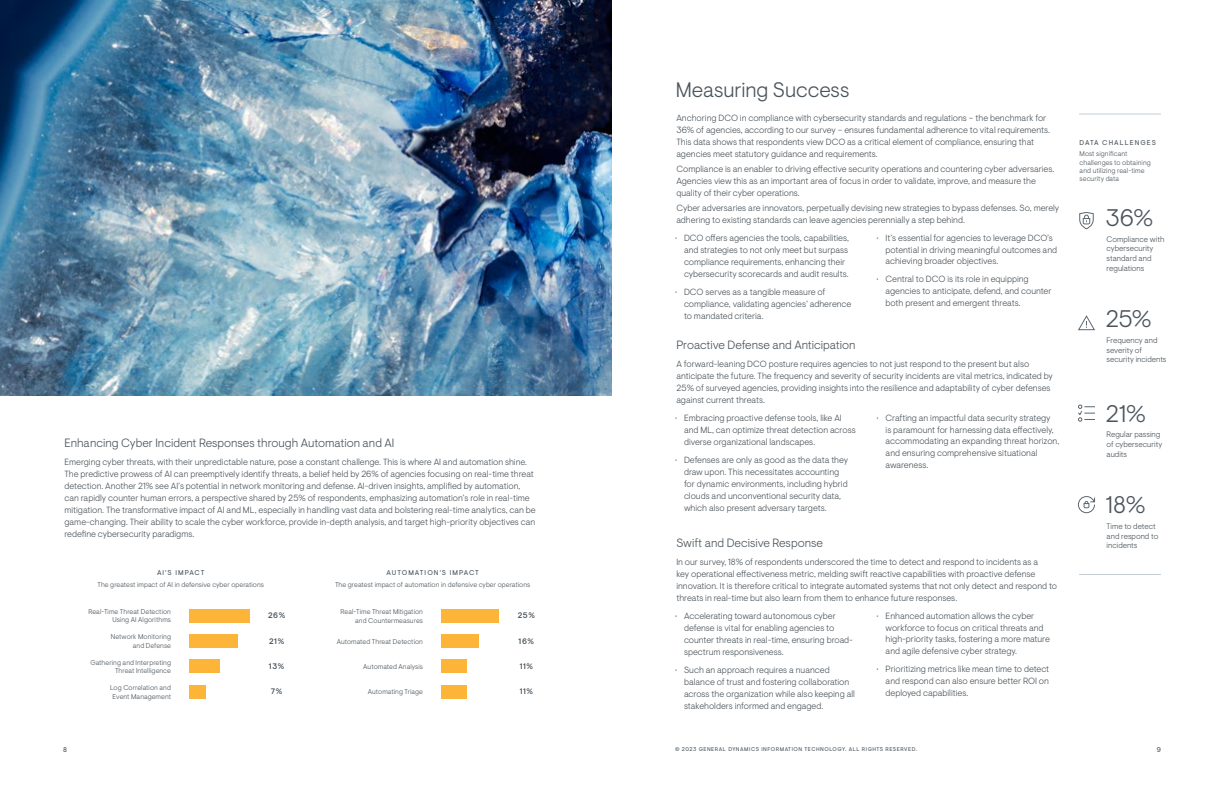
<style>
.page{position:relative;width:1224px;height:792px;background:#fff}
.page>*{position:absolute;margin:0;border:0;box-sizing:border-box;transform-origin:0 0}
.t1{font:300 24px "Visuelt Pro";color:#4a545b}
.t2{font:300 21px "Visuelt Pro";letter-spacing:-.005em;color:#4a545b}
.t3{font:300 12px "Visuelt Pro";color:#4a545b}
.t4{font:300 9px/12px "Visuelt Pro";color:#4a545b}
.t5{font:300 8px/9.6px "Visuelt Pro";color:#4a545b}
.t6{font:500 8px "Visuelt Pro";letter-spacing:.075em;color:#4a545b}
.t7{font:300 7px/8.4px "Visuelt Pro";letter-spacing:.01em;color:#4a545b;text-align:right}
.t8{font:7px "Visuelt Pro";letter-spacing:.15em;color:#4a545b}
.t9{font:7px "Visuelt Pro";letter-spacing:.13em;color:#4a545b}
.t10{font:5.5px "Visuelt Pro";letter-spacing:.1em;color:#4a545b}
</style>
<div class="page">
<img style="left:0;top:0;width:612px;height:396px">
<hr style="left:1079px;top:114px;width:82px;height:1px;background:#c4ced4">
<hr style="left:1079px;top:574px;width:82px;height:1px;background:#c4ced4">
<svg style="left:1079px;top:212px;width:15px;height:17px"></svg>
<svg style="left:1078px;top:404px;width:17px;height:18px"></svg>
<svg style="left:1078px;top:496px;width:17px;height:17px"></svg>
<svg style="left:1078px;top:315px;width:17px;height:15px"></svg>
<div style="left:189px;top:609px;width:60px;height:13px;background:#fcb538"></div>
<div style="left:189px;top:634px;width:49px;height:14px;background:#fcb538"></div>
<div style="left:189px;top:660px;width:30px;height:13px;background:#fcb538"></div>
<div style="left:189px;top:685px;width:16px;height:14px;background:#fcb538"></div>
<div style="left:441px;top:609px;width:58px;height:14px;background:#fcb538"></div>
<div style="left:441px;top:634px;width:37px;height:14px;background:#fcb538"></div>
<div style="left:441px;top:660px;width:25px;height:13px;background:#fcb538"></div>
<div style="left:441px;top:685px;width:25px;height:14px;background:#fcb538"></div>
<h3 class="t3" style="left:64px;top:436px;width:331px">Enhancing Cyber Incident Responses through Automation and AI</h3>
<p class="t4" style="left:64px;top:456px;width:473px">Emerging cyber threats, with their unpredictable nature, pose a constant challenge. This is where AI and automation shine.<br>The predictive prowess of AI can preemptively identify threats, a belief held by 26% of agencies focusing on real-time threat detection. Another 21% see AI’s potential in network monitoring and defense. AI-driven insights, amplified by automation, can rapidly counter human errors, a perspective shared by 25% of respondents, emphasizing automation’s role in real-time mitigation. The transformative impact of AI and ML, especially in handling vast data and bolstering real-time analytics, can be game-changing. Their ability to scale the cyber workforce, provide in-depth analysis, and target high-priority objectives can redefine cybersecurity paradigms.</p>
<p class="t9" style="left:157px;top:569px;width:49px">AI'S IMPACT</p>
<p class="t7" style="left:98px;top:580px;width:168px">The greatest impact of AI in defensive cyber operations</p>
<p class="t8" style="left:387px;top:569px;width:94px">AUTOMATION'S IMPACT</p>
<p class="t7" style="left:335px;top:580px;width:197px">The greatest impact of automation in defensive cyber operations</p>
<p class="t7" style="left:89px;top:607px;width:84px">Real-Time Threat Detection<br>Using AI Algorithms</p>
<p class="t7" style="left:111px;top:633px;width:62px">Network Monitoring and Defense</p>
<p class="t7" style="left:90px;top:658px;width:82px">Gathering and Interpreting<br>Threat Intelligence</p>
<p class="t7" style="left:110px;top:684px;width:62px;text-align:center">Log Correlation and<br>Event Management</p>
<p class="t7" style="left:341px;top:608px;width:84px">Real-Time Threat Mitigation and Countermeasures</p>
<p class="t7" style="left:337px;top:637px;width:88px">Automated Threat Detection</p>
<p class="t7" style="left:363px;top:662px;width:61px">Automated Analysis</p>
<p class="t7" style="left:368px;top:688px;width:57px">Automating Triage</p>
<p class="t6" style="left:268px;top:611px;width:19px">26%</p>
<p class="t6" style="left:518px;top:611px;width:19px">25%</p>
<p class="t6" style="left:269px;top:636px;width:17px">21%</p>
<p class="t6" style="left:519px;top:636px;width:17px">16%</p>
<p class="t6" style="left:269px;top:661px;width:17px">13%</p>
<p class="t6" style="left:520px;top:661px;width:15px">11%</p>
<p class="t6" style="left:271px;top:687px;width:13px">7%</p>
<p class="t6" style="left:520px;top:687px;width:15px">11%</p>
<h2 class="t2" style="left:676px;top:77px;width:175px">Measuring Success</h2>
<p class="t4" style="left:676px;top:112px;width:375px">Anchoring DCO in compliance with cybersecurity standards and regulations – the benchmark for 36% of agencies, according to our survey – ensures fundamental adherence to vital requirements.<br>This data shows that respondents view DCO as a critical element of compliance, ensuring that agencies meet statutory guidance and requirements.</p>
<p class="t4" style="left:676px;top:163px;width:379px">Compliance is an enabler to driving effective security operations and countering cyber adversaries.<br>Agencies view this as an important area of focus in order to validate, improve, and measure the quality of their cyber operations.</p>
<p class="t4" style="left:676px;top:202px;width:384px">Cyber adversaries are innovators, perpetually devising new strategies to bypass defenses. So, merely adhering to existing standards can leave agencies perennially a step behind.</p>
<p class="t4" style="left:684px;top:232px;width:167px;text-indent:-9px">• DCO offers agencies the tools, capabilities, and strategies to not only meet but surpass compliance requirements, enhancing their cybersecurity scorecards and audit results.</p>
<p class="t4" style="left:684px;top:286px;width:169px;text-indent:-9px">• DCO serves as a tangible measure of compliance, validating agencies’ adherence to mandated criteria.</p>
<p class="t4" style="left:886px;top:231px;width:173px;text-indent:-9px">• It’s essential for agencies to leverage DCO’s potential in driving meaningful outcomes and achieving broader objectives.</p>
<p class="t4" style="left:886px;top:273px;width:167px;text-indent:-9px">• Central to DCO is its role in equipping agencies to anticipate, defend, and counter both present and emergent threats.</p>
<h3 class="t3" style="left:676px;top:337px;width:181px">Proactive Defense and Anticipation</h3>
<p class="t4" style="left:676px;top:358px;width:378px">A forward-leaning DCO posture requires agencies to not just respond to the present but also anticipate the future. The frequency and severity of security incidents are vital metrics, indicated by 25% of surveyed agencies, providing insights into the resilience and adaptability of cyber defenses against current threats.</p>
<p class="t4" style="left:684px;top:412px;width:173px;text-indent:-9px">• Embracing proactive defense tools, like AI and ML, can optimize threat detection across diverse organizational landscapes.</p>
<p class="t4" style="left:684px;top:454px;width:166px;text-indent:-9px">• Defenses are only as good as the data they draw upon. This necessitates accounting for dynamic environments, including hybrid clouds and unconventional security data, which also present adversary targets.</p>
<p class="t4" style="left:886px;top:411px;width:175px;text-indent:-9px">• Crafting an impactful data security strategy<br>is paramount for harnessing data effectively, accommodating an expanding threat horizon, and ensuring comprehensive situational awareness.</p>
<h3 class="t3" style="left:676px;top:535px;width:148px">Swift and Decisive Response</h3>
<p class="t4" style="left:676px;top:556px;width:382px">In our survey, 18% of respondents underscored the time to detect and respond to incidents as a<br>key operational effectiveness metric, melding swift reactive capabilities with proactive defense innovation. It is therefore critical to integrate automated systems that not only detect and respond to threats in real-time but also learn from them to enhance future responses.</p>
<p class="t4" style="left:684px;top:610px;width:170px;text-indent:-9px">• Accelerating toward autonomous cyber defense is vital for enabling agencies to counter threats in real-time, ensuring broad&shy;spectrum responsiveness.</p>
<p class="t4" style="left:684px;top:664px;width:173px;text-indent:-9px">• Such an approach requires a nuanced balance of trust and fostering collaboration across the organization while also keeping all stakeholders informed and engaged.</p>
<p class="t4" style="left:886px;top:609px;width:166px;text-indent:-9px">• Enhanced automation allows the cyber workforce to focus on critical threats and high-priority tasks, fostering a more mature and agile defensive cyber strategy.</p>
<p class="t4" style="left:886px;top:663px;width:165px;text-align:justify;text-indent:-9px">• Prioritizing metrics like mean time to detect and respond can also ensure better ROI on deployed capabilities.</p>
<p class="t8" style="left:1080px;top:138px;width:78px">DATA CHALLENGES</p>
<p class="t7" style="left:1080px;top:150px;width:73px;text-align:left">Most significant challenges to obtaining and utilizing real-time security data</p>
<h1 class="t1" style="left:1106px;top:204px;width:49px">36%</h1>
<p class="t5" style="left:1107px;top:234px;width:59px">Compliance with cybersecurity standard and regulations</p>
<h1 class="t1" style="left:1106px;top:305px;width:47px">25%</h1>
<p class="t5" style="left:1107px;top:335px;width:61px">Frequency and severity of security incidents</p>
<h1 class="t1" style="left:1106px;top:399px;width:42px">21%</h1>
<p class="t5" style="left:1107px;top:430px;width:57px">Regular passing of cybersecurity audits</p>
<h1 class="t1" style="left:1106px;top:491px;width:41px">18%</h1>
<p class="t5" style="left:1107px;top:521px;width:53px">Time to detect and respond to incidents</p>
<p class="t8" style="left:63px;top:746px;width:5px">8</p>
<p class="t10" style="left:675px;top:746px;width:244px">© 2023 GENERAL DYNAMICS INFORMATION TECHNOLOGY. ALL RIGHTS RESERVED.</p>
<p class="t8" style="left:1157px;top:746px;width:6px">9</p>
</div>
